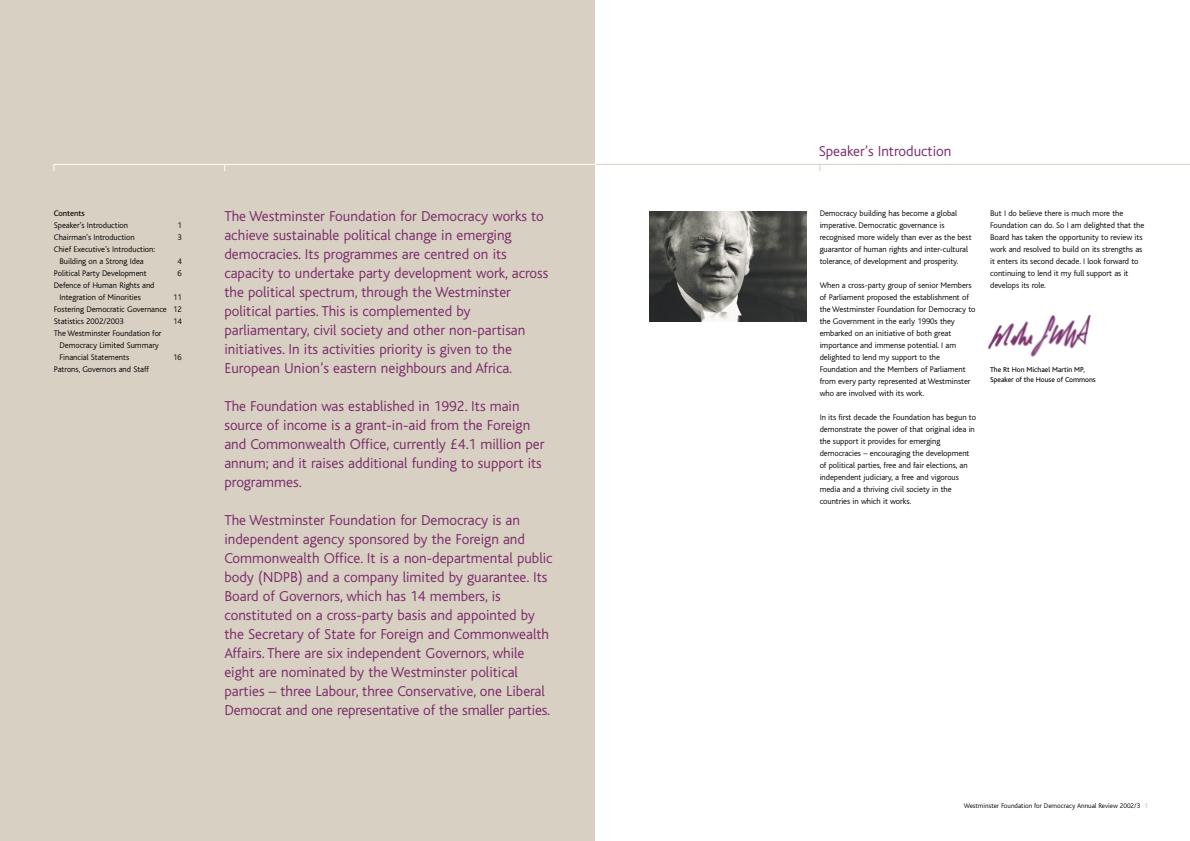
<style>
.page{position:relative;width:1190px;height:841px;background:#fff}
.page>*{position:absolute;margin:0;border:0;box-sizing:border-box;transform-origin:0 0}
.t1{font:300 15px/19px "Bliss";color:#7a296a}
.t2{font:300 8.5px/12px "Bliss";letter-spacing:-.005em;color:#000}
.t3{font:8.5px "Bliss";letter-spacing:-.005em;color:#000}
.t4{font:7.5px/10px "Bliss";letter-spacing:-.005em;color:#000}
.t5{font:300 7px "Bliss";color:#000}
.s1{font-weight:800;color:#d8d0c2}
</style>
<div class="page">
<hr style="left:595px;top:164px;width:595px;height:1px;background:#d8d0c2">
<div style="left:0;top:0;width:595px;height:841px;background:#d8d0c2"></div>
<img style="left:649px;top:211px;width:158px;height:111px">
<img style="left:988px;top:315px;width:103px;height:42px">
<svg style="left:53px;top:164px;width:543px;height:7px"></svg>
<p class="t3" style="left:54px;top:210px;width:32px">Contents</p>
<p class="t2" style="left:54px;top:220px;width:76px">Speaker’s Introduction</p>
<p class="t2" style="left:177px;top:220px;width:6px">1</p>
<p class="t2" style="left:54px;top:232px;width:82px">Chairman’s Introduction</p>
<p class="t2" style="left:177px;top:232px;width:6px">3</p>
<p class="t2" style="left:60px;top:244px;width:97px;text-indent:-6px">Chief Executive’s Introduction:<br>Building on a Strong Idea</p>
<p class="t2" style="left:177px;top:256px;width:6px">4</p>
<p class="t2" style="left:54px;top:268px;width:94px">Political Party Development</p>
<p class="t2" style="left:177px;top:268px;width:6px">6</p>
<p class="t2" style="left:60px;top:280px;width:97px;text-indent:-6px">Defence of Human Rights and<br>Integration of Minorities</p>
<p class="t2" style="left:54px;top:292px;width:129px;text-align:justify;text-indent:119px">11<br>Fostering Democratic Governance 12<br>Statistics 2002/2003</p>
<p class="t2" style="left:173px;top:316px;width:10px">14</p>
<p class="t2" style="left:60px;top:328px;width:104px;text-indent:-6px">The Westminster Foundation for<br>Democracy Limited Summary<br>Financial Statements</p>
<p class="t2" style="left:54px;top:364px;width:97px">Patrons, Governors and Staff</p>
<p class="t2" style="left:173px;top:352px;width:10px">16</p>
<p class="t1" style="left:224px;top:208px;width:325px">The Westminster Foundation for Democracy works to achieve sustainable political change in emerging democracies. Its programmes are centred on its capacity to undertake party development work, across the political spectrum, through the Westminster political parties. This is complemented by parliamentary, civil society and other non-partisan initiatives. In its activities priority is given to the European Union’s eastern neighbours and Africa.</p>
<h1 class="t1" style="left:224px;top:398px;width:322px">The Foundation was established in 1992. Its main source of income is a grant-in-aid from the Foreign and Commonwealth Office, currently £4.1 million per annum; and it raises additional funding to support its programmes.</h1>
<p class="t1" style="left:224px;top:512px;width:330px">The Westminster Foundation for Democracy is an independent agency sponsored by the Foreign and Commonwealth Office. It is a non-departmental public body (NDPB) and a company limited by guarantee. Its Board of Governors, which has 14 members, is constituted on a cross-party basis and appointed by the Secretary of State for Foreign and Commonwealth Affairs. There are six independent Governors, while eight are nominated by the Westminster political parties – three Labour, three Conservative, one Liberal Democrat and one representative of the smaller parties.</p>
<h1 class="t1" style="left:819px;top:143px;width:134px">Speaker’s Introduction</h1>
<p class="t2" style="left:820px;top:208px;width:153px">Democracy building has become a global imperative. Democratic governance is recognised more widely than ever as the best guarantor of human rights and inter-cultural tolerance, of development and prosperity.</p>
<p class="t2" style="left:820px;top:280px;width:157px">When a cross-party group of senior Members of Parliament proposed the establishment of the Westminster Foundation for Democracy to the Government in the early 1990s they embarked on an initiative of both great importance and immense potential. I am delighted to lend my support to the Foundation and the Members of Parliament from every party represented at Westminster who are involved with its work.</p>
<p class="t2" style="left:820px;top:412px;width:158px">In its first decade the Foundation has begun to demonstrate the power of that original idea in the support it provides for emerging democracies – encouraging the development of political parties, free and fair elections, an independent judiciary, a free and vigorous media and a thriving civil society in the countries in which it works.</p>
<p class="t2" style="left:990px;top:208px;width:156px">But I do believe there is much more the Foundation can do. So I am delighted that the Board has taken the opportunity to review its work and resolved to build on its strengths as it enters its second decade. I look forward to continuing to lend it my full support as it develops its role.</p>
<p class="t4" style="left:990px;top:365px;width:107px">The Rt Hon Michael Martin MP,<br>Speaker of the House of Commons</p>
<p class="t5" style="left:964px;top:803px;width:186px">Westminster Foundation for Democracy Annual Review 2002/3 <span class="s1">1</span></p>
</div>
